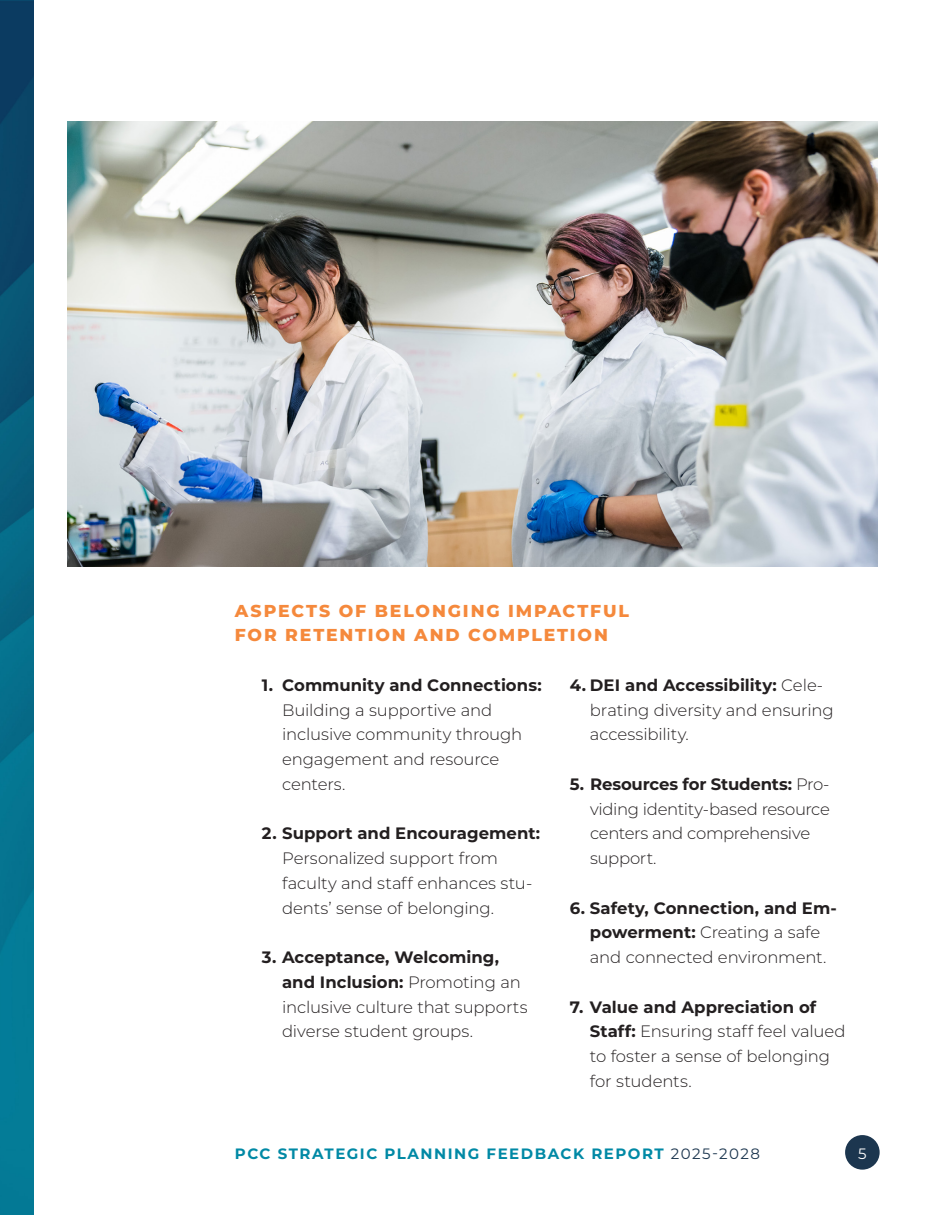
<style>
.page{position:relative;width:945px;height:1215px;background:#fff}
.page>*{position:absolute;margin:0;border:0;box-sizing:border-box;transform-origin:0 0}
.Subhead{font:800 17.25px/24.8px "Montserrat";letter-spacing:.105em;color:#f5893c}
.Body_Copy_Colon_List{font:300 16.5px/24.8px "Montserrat";letter-spacing:-.005em;color:#231f20}
.Body_Copy_Colon_List__1{font:300 16.5px/24.8px "Montserrat";letter-spacing:-.005em;color:#231f20}
.t1{font:700 15px "Montserrat";letter-spacing:.1em;color:#0089a5}
.t2{font:15px "Montserrat";color:#fff}
.s1{font-weight:700}
.s2{font-weight:400;color:#1c364f}
</style>
<div class="page">
<div style="left:845px;top:1135px;width:35px;height:35px;background:#1c364f;border-radius:50%"></div>
<img style="left:0;top:0;width:34px;height:1215px">
<img style="left:68px;top:122px;width:809px;height:445px">
<p class="Subhead" style="left:235px;top:597px;width:396px">ASPECTS OF BELONGING IMPACTFUL<br>FOR RETENTION AND COMPLETION</p>
<p class="Body_Copy_Colon_List__1" style="left:282px;top:672px;width:261px;text-indent:-20px"><span class="s1">1. Community and Connections:<br></span>Building a supportive and inclusive community through engagement and resource centers.</p>
<p class="Body_Copy_Colon_List" style="left:282px;top:820px;width:260px;text-indent:-20px"><span class="s1">2. Support and Encouragement:<br></span>Personalized support from faculty and staff enhances stu&shy;dents’ sense of belonging.</p>
<p class="Body_Copy_Colon_List" style="left:282px;top:944px;width:247px;text-indent:-20px"><span class="s1">3. Acceptance, Welcoming, and Inclusion:</span> Promoting an inclusive culture that supports diverse student groups.</p>
<p class="Body_Copy_Colon_List" style="left:590px;top:672px;width:245px;text-indent:-20px"><span class="s1">4. DEI and Accessibility:</span> Cele&shy;brating diversity and ensuring accessibility.</p>
<p class="Body_Copy_Colon_List" style="left:590px;top:771px;width:241px;text-indent:-20px"><span class="s1">5. Resources for Students:</span> Pro&shy;viding identity-based resource centers and comprehensive support.</p>
<p class="Body_Copy_Colon_List" style="left:570px;top:895px;width:269px;text-align:center"><span class="s1">6. Safety, Connection, and Em&shy;powerment:</span> Creating a safe<br>and connected environment.</p>
<p class="Body_Copy_Colon_List" style="left:590px;top:994px;width:257px;text-indent:-20px"><span class="s1">7. Value and Appreciation of<br>Staff:</span> Ensuring staff feel valued to foster a sense of belonging for students.</p>
<p class="t1" style="left:235px;top:1142px;width:527px">PCC STRATEGIC PLANNING FEEDBACK REPORT <span class="s2">2025-2028</span></p>
<p class="t2" style="left:858px;top:1143px;width:10px">5</p>
</div>
